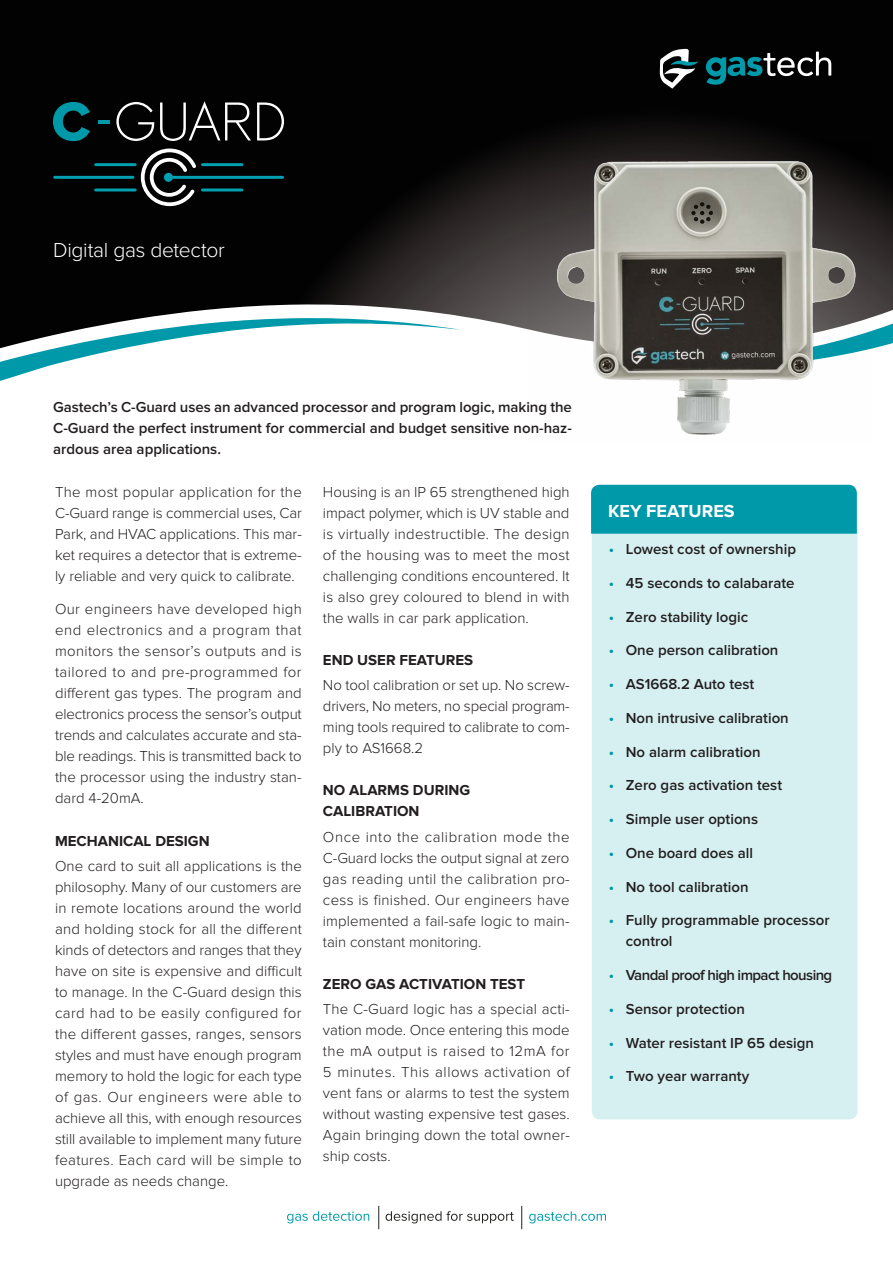
<style>
.page{position:relative;width:893px;height:1263px;background:#fff}
.page>*{position:absolute;margin:0;border:0;box-sizing:border-box;transform-origin:0 0}
.t1{font:56.7px "Proxima Nova Extrabld";color:#0099a9}
.t2{font:300 21px "Proxima Nova";letter-spacing:-.015em;color:#fff}
.t3{font:700 18px "Proxima Nova";color:#fff}
.t4{font:300 15px/21px "Proxima Nova";color:#231f20;text-align:justify}
.t5{font:600 15px/21px "Proxima Nova";color:#231f20}
.t6{font:700 15px/21px "Proxima Nova";color:#231f20}
.t7{font:600 15px "Proxima Nova";letter-spacing:-.04em;color:#231f20}
.s1{color:#0099a9}
</style>
<div class="page">
<svg style="left:0;top:0;width:893px;height:329px;background:#0c0b0b"></svg>
<svg style="left:0;top:318px;width:460px;height:63px"></svg>
<svg style="left:870px;top:316px;width:23px;height:33px"></svg>
<svg style="left:660px;top:49px;width:39px;height:40px"></svg>
<svg style="left:706px;top:52px;width:125px;height:33px;background:#203e41"></svg>
<img style="left:527px;top:140px;width:343px;height:295px">
<div style="left:592px;top:485px;width:265px;height:634px;background:#d6f0f2;border-radius:9px"></div>
<div style="left:591px;top:485px;width:266px;height:49px;background:#0099a9"></div>
<hr style="left:99px;top:120px;width:11px;height:4px;background:#0099a9">
<svg style="left:116px;top:102px;width:38px;height:39px"></svg>
<svg style="left:160px;top:101px;width:91px;height:40px;background:#313131"></svg>
<svg style="left:257px;top:102px;width:27px;height:38px"></svg>
<svg style="left:139px;top:147px;width:60px;height:61px"></svg>
<hr style="left:168px;top:176px;width:115px;height:3px;background:#00a0b0">
<hr style="left:55px;top:176px;width:78px;height:3px;background:#00a0b0">
<div style="left:164px;top:173px;width:9px;height:9px;background:#00a0b0;border-radius:50%"></div>
<hr style="left:96px;top:163px;width:39px;height:3px;background:#00a0b0">
<hr style="left:96px;top:188px;width:39px;height:3px;background:#00a0b0">
<hr style="left:202px;top:188px;width:40px;height:3px;background:#00a0b0">
<hr style="left:202px;top:163px;width:40px;height:3px;background:#00a0b0">
<svg style="left:287px;top:1211px;width:82px;height:12px"></svg>
<svg style="left:386px;top:1211px;width:128px;height:12px"></svg>
<svg style="left:529px;top:1211px;width:77px;height:12px"></svg>
<svg style="left:521px;top:1206px;width:1px;height:23px"></svg>
<svg style="left:378px;top:1206px;width:1px;height:23px"></svg>
<h1 class="t1" style="left:51px;top:89px;width:41px">C</h1>
<h2 class="t2" style="left:53px;top:238px;width:173px">Digital gas detector</h2>
<p class="t5" style="left:53px;top:396px;width:520px;text-align:justify">Gastech’s C-Guard uses an advanced processor and program logic, making the C-Guard the perfect instrument for commercial and budget sensitive non-haz&shy;ardous area applications.</p>
<p class="t4" style="left:55px;top:481px;width:248px">The most popular application for the C-Guard range is commercial uses, Car Park, and HVAC applications. This mar&shy;ket requires a detector that is extreme&shy;ly reliable and very quick to calibrate.</p>
<p class="t4" style="left:55px;top:599px;width:248px">Our engineers have developed high end electronics and a program that monitors the sensor’s outputs and is tailored to and pre-programmed for different gas types. The program and electronics process the sensor’s output trends and calculates accurate and sta&shy;ble readings. This is transmitted back to the processor using the industry stan&shy;dard 4-20mA.</p>
<p class="t6" style="left:55px;top:830px;width:156px">MECHANICAL DESIGN</p>
<p class="t4" style="left:55px;top:855px;width:248px">One card to suit all applications is the philosophy. Many of our customers are in remote locations around the world and holding stock for all the different kinds of detectors and ranges that they have on site is expensive and difficult to manage. In the C-Guard design this card had to be easily configured for the different gasses, ranges, sensors styles and must have enough program memory to hold the logic for each type of gas. Our engineers were able to achieve all this, with enough resources still available to implement many future features. Each card will be simple to upgrade as needs change.</p>
<p class="t4" style="left:323px;top:481px;width:248px">Housing is an IP 65 strengthened high impact polymer, which is UV stable and is virtually indestructible. The design of the housing was to meet the most challenging conditions encountered. It is also grey coloured to blend in with the walls in car park application.</p>
<p class="t6" style="left:323px;top:650px;width:152px">END USER FEATURES</p>
<p class="t4" style="left:323px;top:675px;width:248px">No tool calibration or set up. No screw&shy;drivers, No meters, no special program&shy;ming tools required to calibrate to com&shy;ply to AS1668.2</p>
<p class="t6" style="left:323px;top:780px;width:149px">NO ALARMS DURING<br>CALIBRATION</p>
<p class="t4" style="left:323px;top:826px;width:248px">Once into the calibration mode the C-Guard locks the output signal at zero gas reading until the calibration pro&shy;cess is finished. Our engineers have implemented a fail-safe logic to main&shy;tain constant monitoring.</p>
<p class="t6" style="left:323px;top:974px;width:204px">ZERO GAS ACTIVATION TEST</p>
<p class="t4" style="left:323px;top:999px;width:248px">The C-Guard logic has a special acti&shy;vation mode. Once entering this mode the mA output is raised to 12mA for 5 minutes. This allows activation of vent fans or alarms to test the system without wasting expensive test gases.<br>Again bringing down the total owner&shy;ship costs.</p>
<p class="t3" style="left:608px;top:501px;width:128px">KEY FEATURES</p>
<p class="t5" style="left:609px;top:539px;width:189px"><span class="s1">•</span> Lowest cost of ownership</p>
<p class="t5" style="left:609px;top:573px;width:187px"><span class="s1">•</span> 45 seconds to calabarate</p>
<p class="t5" style="left:609px;top:606px;width:141px"><span class="s1">•</span> Zero stability logic</p>
<p class="t5" style="left:609px;top:640px;width:171px"><span class="s1">•</span> One person calibration</p>
<p class="t5" style="left:609px;top:674px;width:147px"><span class="s1">•</span> AS1668.2 Auto test</p>
<p class="t5" style="left:609px;top:708px;width:182px"><span class="s1">•</span> Non intrusive calibration</p>
<p class="t5" style="left:609px;top:741px;width:153px"><span class="s1">•</span> No alarm calibration</p>
<p class="t5" style="left:609px;top:775px;width:175px"><span class="s1">•</span> Zero gas activation test</p>
<p class="t5" style="left:609px;top:809px;width:151px"><span class="s1">•</span> Simple user options</p>
<p class="t5" style="left:609px;top:843px;width:146px"><span class="s1">•</span> One board does all</p>
<p class="t5" style="left:609px;top:876px;width:141px"><span class="s1">•</span> No tool calibration</p>
<p class="t5" style="left:626px;top:910px;width:205px;text-indent:-17px"><span class="s1">•</span> Fully programmable processor control</p>
<p class="t7" style="left:609px;top:966px;width:225px"><span class="s1">•</span> Vandal proof high impact housing</p>
<p class="t5" style="left:609px;top:999px;width:138px"><span class="s1">•</span> Sensor protection</p>
<p class="t5" style="left:609px;top:1032px;width:207px"><span class="s1">•</span> Water resistant IP 65 design</p>
<p class="t5" style="left:609px;top:1066px;width:142px"><span class="s1">•</span> Two year warranty</p>
</div>
